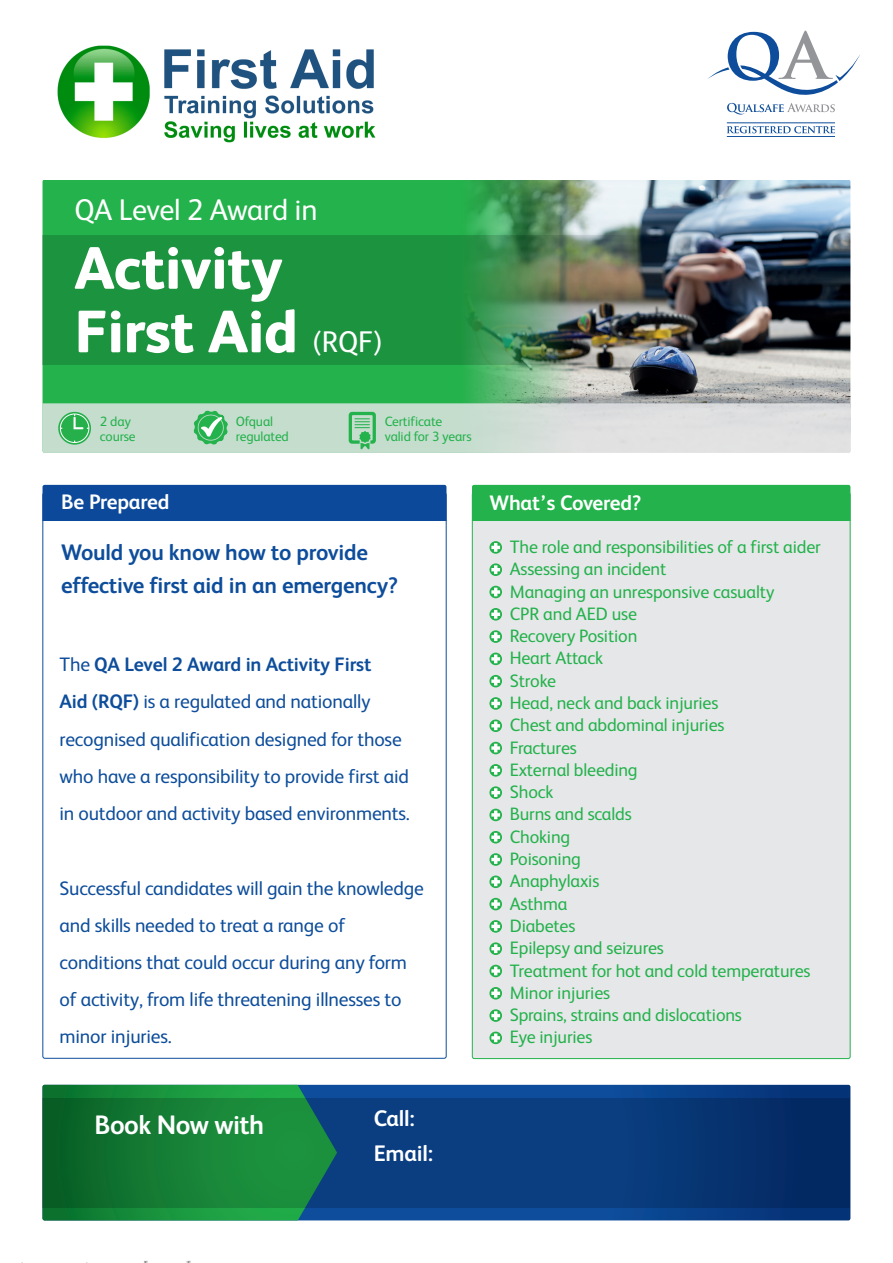
<style>
.page{position:relative;width:893px;height:1263px;background:#fff}
.page>*{position:absolute;margin:0;border:0;box-sizing:border-box;transform-origin:0 0}
.t1{font:800 60px/63.6px "FS Albert";letter-spacing:-.01em;color:#fff}
.t2{font:30px "FS Albert";letter-spacing:-.015em;color:#fff}
.t3{font:700 26.7px "FS Albert";letter-spacing:-.02em;color:#fff}
.t4{font:700 22.5px/33px "FS Albert";letter-spacing:-.01em;color:#0d4d9b}
.t5{font:700 22.5px/34.5px "FS Albert";letter-spacing:-.01em;color:#fff}
.t6{font:700 21px "FS Albert";letter-spacing:-.01em;color:#fff}
.t7{font:19.5px/37.2px "FS Albert";letter-spacing:-.01em;color:#0d4d9b}
.t8{font:18px/22.4px "FS Albert";letter-spacing:-.01em;color:#23b24b}
.t9{font:13.5px/15px "FS Albert";letter-spacing:-.01em;color:#23b24b}
.s1{font-weight:400;font-size:30px}
.s2{font-weight:700}
</style>
<div class="page">
<img style="left:573px;top:180px;width:277px;height:223px">
<svg style="left:43px;top:180px;width:531px;height:273px;background:#2faf52"></svg>
<svg style="left:337px;top:1085px;width:513px;height:135px;background:#0a4590"></svg>
<div style="left:472px;top:492px;width:378px;height:566px;background:#e6e7e9;border-radius:2px"></div>
<svg style="left:43px;top:1085px;width:294px;height:135px;background:#168a48"></svg>
<svg style="left:489px;top:541px;width:13px;height:13px"></svg>
<svg style="left:491px;top:543px;width:9px;height:9px"></svg>
<svg style="left:489px;top:563px;width:13px;height:13px"></svg>
<svg style="left:491px;top:565px;width:9px;height:9px"></svg>
<svg style="left:489px;top:586px;width:13px;height:12px"></svg>
<svg style="left:491px;top:588px;width:9px;height:8px"></svg>
<svg style="left:489px;top:608px;width:13px;height:12px"></svg>
<svg style="left:491px;top:610px;width:9px;height:9px"></svg>
<svg style="left:489px;top:630px;width:13px;height:13px"></svg>
<svg style="left:491px;top:632px;width:9px;height:9px"></svg>
<svg style="left:489px;top:653px;width:13px;height:12px"></svg>
<svg style="left:491px;top:654px;width:9px;height:9px"></svg>
<svg style="left:489px;top:675px;width:13px;height:12px"></svg>
<svg style="left:491px;top:677px;width:9px;height:8px"></svg>
<svg style="left:489px;top:697px;width:13px;height:13px"></svg>
<svg style="left:491px;top:699px;width:9px;height:9px"></svg>
<svg style="left:489px;top:719px;width:13px;height:13px"></svg>
<svg style="left:491px;top:721px;width:9px;height:9px"></svg>
<svg style="left:489px;top:742px;width:13px;height:12px"></svg>
<svg style="left:491px;top:744px;width:9px;height:8px"></svg>
<svg style="left:489px;top:764px;width:13px;height:13px"></svg>
<svg style="left:491px;top:766px;width:9px;height:9px"></svg>
<svg style="left:489px;top:786px;width:13px;height:13px"></svg>
<svg style="left:491px;top:788px;width:9px;height:9px"></svg>
<svg style="left:489px;top:809px;width:13px;height:12px"></svg>
<svg style="left:491px;top:810px;width:9px;height:9px"></svg>
<svg style="left:489px;top:831px;width:13px;height:12px"></svg>
<svg style="left:491px;top:833px;width:9px;height:8px"></svg>
<svg style="left:489px;top:853px;width:13px;height:13px"></svg>
<svg style="left:491px;top:855px;width:9px;height:9px"></svg>
<svg style="left:489px;top:875px;width:13px;height:13px"></svg>
<svg style="left:491px;top:877px;width:9px;height:9px"></svg>
<svg style="left:489px;top:898px;width:13px;height:12px"></svg>
<svg style="left:491px;top:900px;width:9px;height:8px"></svg>
<svg style="left:489px;top:920px;width:13px;height:13px"></svg>
<svg style="left:491px;top:922px;width:9px;height:9px"></svg>
<svg style="left:489px;top:942px;width:13px;height:13px"></svg>
<svg style="left:491px;top:944px;width:9px;height:9px"></svg>
<svg style="left:489px;top:965px;width:13px;height:12px"></svg>
<svg style="left:491px;top:967px;width:9px;height:8px"></svg>
<svg style="left:489px;top:987px;width:13px;height:12px"></svg>
<svg style="left:491px;top:989px;width:9px;height:9px"></svg>
<svg style="left:489px;top:1009px;width:13px;height:13px"></svg>
<svg style="left:491px;top:1011px;width:9px;height:9px"></svg>
<svg style="left:489px;top:1031px;width:13px;height:13px"></svg>
<svg style="left:491px;top:1033px;width:9px;height:9px"></svg>
<div style="left:472px;top:485px;width:378px;height:36px;background:#23b24b"></div>
<div style="left:43px;top:485px;width:403px;height:36px;background:#0d499a"></div>
<img style="left:43px;top:235px;width:807px;height:129px">
<svg style="left:43px;top:1098px;width:807px;height:110px;background:#0c5061"></svg>
<svg style="left:43px;top:403px;width:807px;height:50px;background:#c6dbce"></svg>
<svg style="left:727px;top:103px;width:108px;height:12px"></svg>
<svg style="left:707px;top:31px;width:153px;height:64px"></svg>
<svg style="left:727px;top:126px;width:108px;height:7px"></svg>
<hr style="left:727px;top:123px;width:108px;height:1px;background:#0d4d9b">
<hr style="left:727px;top:136px;width:108px;height:1px;background:#0d4d9b">
<img style="left:57px;top:45px;width:319px;height:98px">
<h2 class="t2" style="left:74px;top:193px;width:245px">QA Level 2 Award in</h2>
<h1 class="t1" style="left:74px;top:236px;width:310px">Activity<br>First Aid <span class="s1">(RQF)</span></h1>
<p class="t9" style="left:100px;top:413px;width:37px">2 day course</p>
<p class="t9" style="left:236px;top:413px;width:55px">Ofqual regulated</p>
<p class="t9" style="left:385px;top:413px;width:88px">Certificate valid for 3 years</p>
<p class="t6" style="left:61px;top:490px;width:110px">Be Prepared</p>
<p class="t4" style="left:61px;top:536px;width:338px">Would you know how to provide effective first aid in an emergency?</p>
<p class="t7" style="left:60px;top:646px;width:352px">The <span class="s2">QA Level 2 Award in Activity First<br>Aid (RQF)</span> is a regulated and nationally recognised qualification designed for those who have a responsibility to provide first aid in outdoor and activity based environments.</p>
<p class="t7" style="left:60px;top:869px;width:366px">Successful candidates will gain the knowledge and skills needed to treat a range of conditions that could occur during any form of activity, from life threatening illnesses to minor injuries.</p>
<p class="t6" style="left:489px;top:491px;width:153px">What’s Covered?</p>
<p class="t8" style="left:510px;top:536px;width:312px">The role and responsibilities of a first aider<br>Assessing an incident<br>Managing an unresponsive casualty<br>CPR and AED use<br>Recovery Position<br>Heart Attack<br>Stroke<br>Head, neck and back injuries<br>Chest and abdominal injuries<br>Fractures<br>External bleeding<br>Shock<br>Burns and scalds<br>Choking<br>Poisoning<br>Anaphylaxis<br>Asthma<br>Diabetes<br>Epilepsy and seizures<br>Treatment for hot and cold temperatures<br>Minor injuries<br>Sprains, strains and dislocations<br>Eye injuries</p>
<h3 class="t3" style="left:95px;top:1110px;width:171px">Book Now with</h3>
<p class="t5" style="left:374px;top:1101px;width:61px">Call:<br>Email:</p>
</div>
